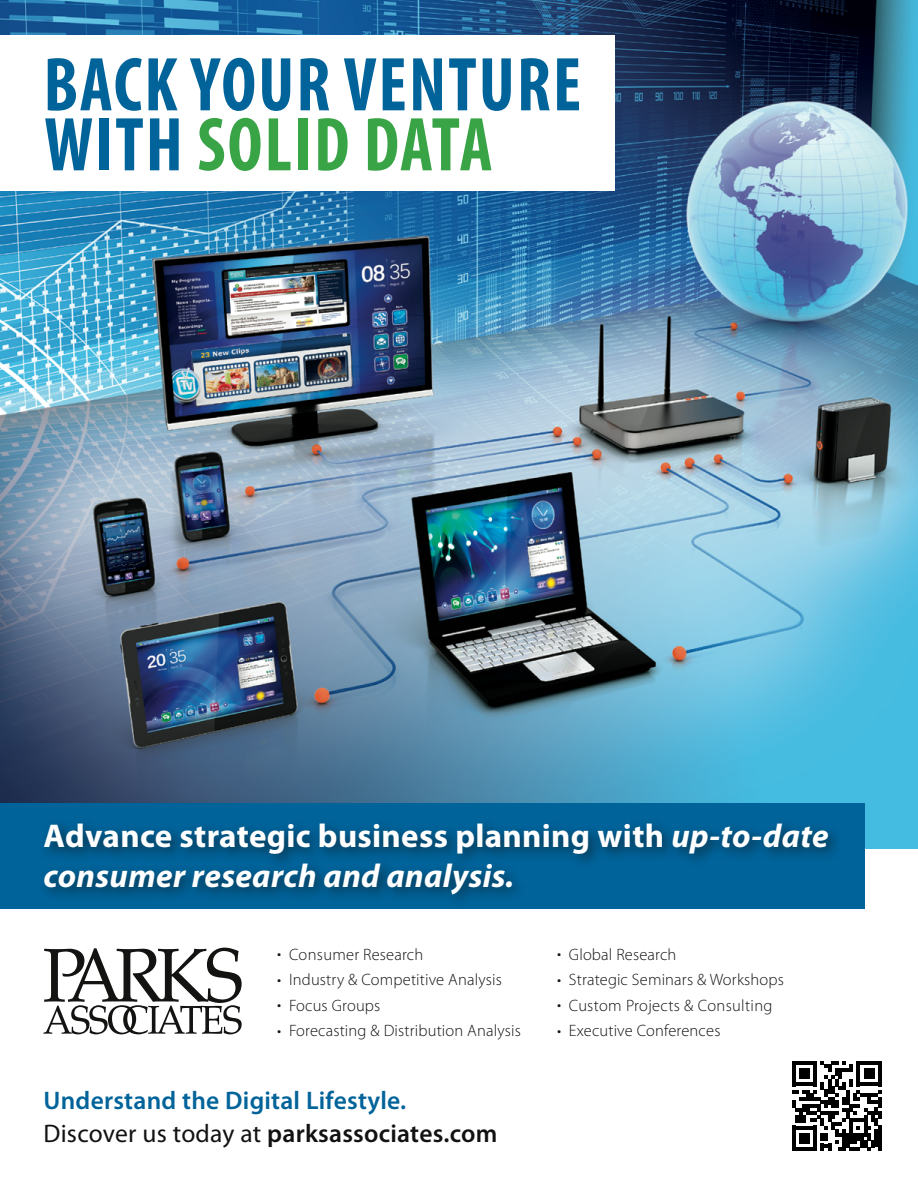
<style>
.page{position:relative;width:918px;height:1188px;background:#fff}
.page>*{position:absolute;margin:0;border:0;box-sizing:border-box;transform-origin:0 0}
.t1{font:700 condensed 77.1px/60px "Myriad Pro";letter-spacing:.03em;color:#00639a;scale:.93 1}
.t2{font:italic 700 33px/39.6px "Myriad Pro";letter-spacing:.01em;color:#fff}
.t3{font:600 25.5px/33px "Myriad Pro";letter-spacing:.01em;color:#00639a}
.t4{font:300 16.5px "Myriad Pro";letter-spacing:.01em;color:#121212}
.s1{color:#39a446}
.s2{font-style:normal}
.s3{font-weight:400;color:#121212}
.s4{color:#121212}
</style>
<div class="page">
<img style="left:0;top:0;width:918px;height:848px">
<div style="left:0;top:804px;width:864px;height:105px;background:#00639a"></div>
<div style="left:0;top:36px;width:614px;height:155px;background:#fff"></div>
<div style="left:39px;top:817px;width:804px;height:92px;background:#121212;opacity:.57"></div>
<svg style="left:44px;top:948px;width:198px;height:86px"></svg>
<svg style="left:792px;top:1061px;width:90px;height:90px"></svg>
<hr style="left:878px;top:1126px;width:4px;height:25px;background:#000">
<h1 class="t1" style="left:44px;top:53px;width:580px">BACK YOUR VENTURE<br>WITH <span class="s1">SOLID DATA</span></h1>
<h2 class="t2" style="left:44px;top:815px;width:787px"><span class="s2">Advance strategic business planning with</span> up-to-date consumer research and analysis.</h2>
<p class="t4" style="left:277px;top:945px;width:148px">• Consumer Research</p>
<p class="t4" style="left:277px;top:970px;width:226px">• Industry &amp; Competitive Analysis</p>
<p class="t4" style="left:277px;top:996px;width:105px">• Focus Groups</p>
<p class="t4" style="left:277px;top:1021px;width:245px">• Forecasting &amp; Distribution Analysis</p>
<h3 class="t3" style="left:44px;top:1083px;width:455px">Understand the Digital Lifestyle.<br><span class="s3">Discover us today at</span> <span class="s4">parksassociates.com</span></h3>
<p class="t4" style="left:557px;top:945px;width:121px">• Global Research</p>
<p class="t4" style="left:557px;top:970px;width:228px">• Strategic Seminars &amp; Workshops</p>
<p class="t4" style="left:557px;top:996px;width:217px">• Custom Projects &amp; Consulting</p>
<p class="t4" style="left:557px;top:1021px;width:165px">• Executive Conferences</p>
</div>
